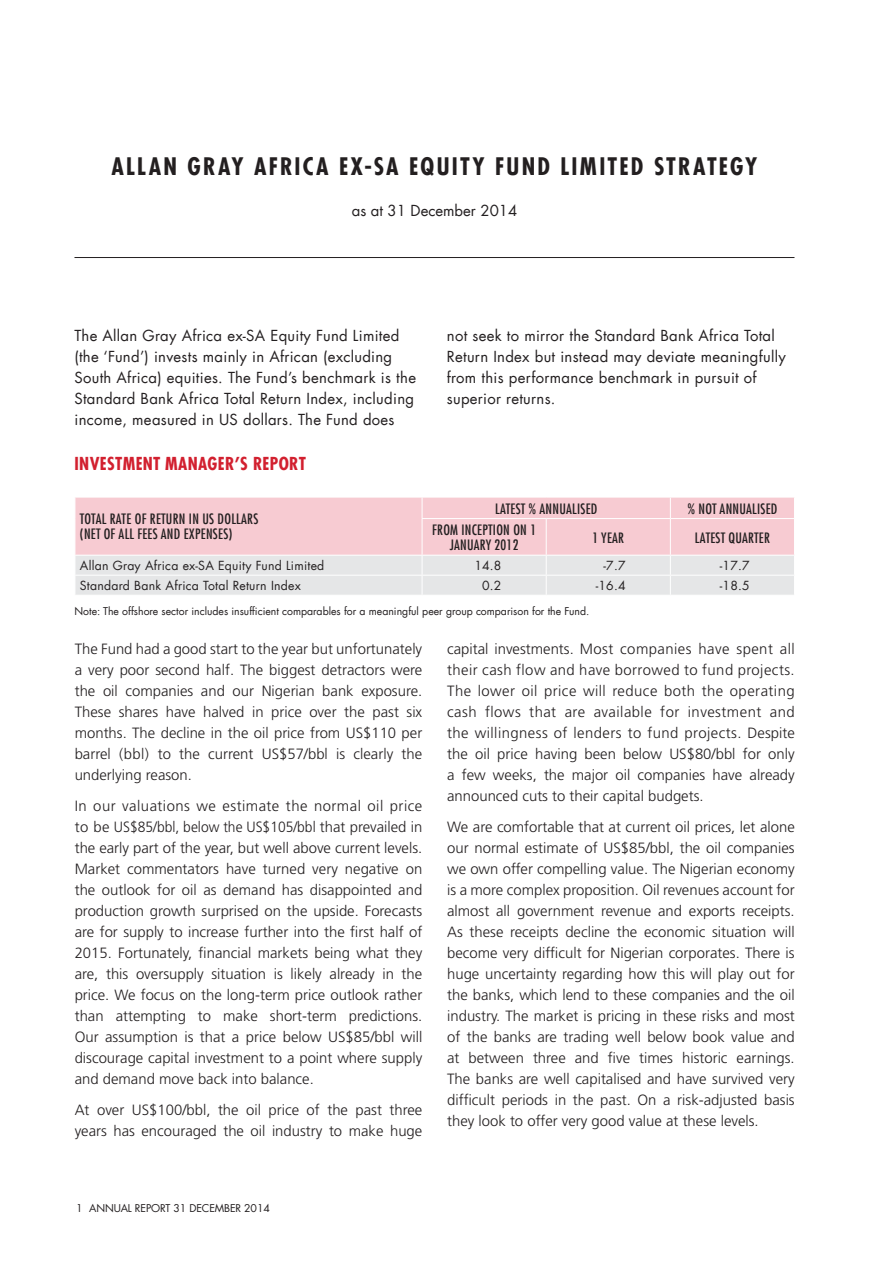
<style>
.page{position:relative;width:869px;height:1265px;background:#fff}
.page>*{position:absolute;margin:0;border:0;box-sizing:border-box;transform-origin:0 0}
.t1{font:700 condensed 23.62px "Futura Com";letter-spacing:.095em;color:#231f20}
.t2{font:700 condensed 17.5px "Futura Com";letter-spacing:.02em;color:#d2202f}
.t3{font:300 14.88px/21px "Frutiger";color:#231f20;text-align:justify}
.t4{font:14.88px/21px "Futura Com";letter-spacing:.02em;color:#231f20}
.t5{font:14.88px "Futura Com";color:#231f20}
.t6{font:500 condensed 14px/15px "Futura Com";letter-spacing:.02em;color:#231f20}
.t7{font:12.25px "Futura Com";letter-spacing:.02em;color:#231f20}
.t8{font:10.5px "Futura Com";color:#231f20}
</style>
<div class="page">
<hr style="left:74px;top:257px;width:720px;height:1px;background:#231f20">
<svg style="left:75px;top:497px;width:719px;height:98px"></svg>
<h1 class="t1" style="left:111px;top:151px;width:647px">ALLAN GRAY AFRICA EX-SA EQUITY FUND LIMITED STRATEGY</h1>
<p class="t5" style="left:351px;top:200px;width:167px">as at 31 December 2014</p>
<p class="t4" style="left:74px;top:325px;width:343px">The Allan Gray Africa ex-SA Equity Fund Limited (the ‘Fund’) invests mainly in African (excluding South Africa) equities. The Fund’s benchmark is the Standard Bank Africa Total Return Index, including income, measured in US dollars. The Fund does</p>
<p class="t4" style="left:446px;top:325px;width:340px">not seek to mirror the Standard Bank Africa Total Return Index but instead may deviate meaningfully from this performance benchmark in pursuit of superior returns.</p>
<p class="t2" style="left:74px;top:452px;width:233px">INVESTMENT MANAGER’S REPORT</p>
<p class="t6" style="left:80px;top:511px;width:180px">TOTAL RATE OF RETURN IN US DOLLARS (NET OF ALL FEES AND EXPENSES)</p>
<p class="t6" style="left:495px;top:501px;width:104px">LATEST % ANNUALISED</p>
<p class="t6" style="left:687px;top:501px;width:91px">% NOT ANNUALISED</p>
<p class="t6" style="left:432px;top:522px;width:105px;text-align:center">FROM INCEPTION ON 1<br>JANUARY 2012</p>
<p class="t6" style="left:592px;top:530px;width:33px">1 YEAR</p>
<p class="t6" style="left:694px;top:530px;width:76px">LATEST QUARTER</p>
<p class="t7" style="left:80px;top:557px;width:246px">Allan Gray Africa ex-SA Equity Fund Limited</p>
<p class="t7" style="left:474px;top:557px;width:29px">14.8</p>
<p class="t7" style="left:603px;top:557px;width:24px">-7.7</p>
<p class="t7" style="left:719px;top:557px;width:31px">-17.7</p>
<p class="t7" style="left:80px;top:577px;width:222px">Standard Bank Africa Total Return Index</p>
<p class="t7" style="left:482px;top:577px;width:21px">0.2</p>
<p class="t7" style="left:595px;top:577px;width:31px">-16.4</p>
<p class="t7" style="left:719px;top:577px;width:31px">-18.5</p>
<p class="t8" style="left:74px;top:604px;width:516px">Note: The offshore sector includes insufficient comparables for a meaningful peer group comparison for the Fund.</p>
<p class="t3" style="left:75px;top:638px;width:349px">The Fund had a good start to the year but unfortunately a very poor second half. The biggest detractors were the oil companies and our Nigerian bank exposure.<br>These shares have halved in price over the past six months. The decline in the oil price from US$110 per barrel (bbl) to the current US$57/bbl is clearly the underlying reason.</p>
<p class="t3" style="left:75px;top:795px;width:349px">In our valuations we estimate the normal oil price to be US$85/bbl, below the US$105/bbl that prevailed in the early part of the year, but well above current levels.<br>Market commentators have turned very negative on the outlook for oil as demand has disappointed and production growth surprised on the upside. Forecasts are for supply to increase further into the first half of 2015. Fortunately, financial markets being what they are, this oversupply situation is likely already in the price. We focus on the long-term price outlook rather than attempting to make short-term predictions.<br>Our assumption is that a price below US$85/bbl will discourage capital investment to a point where supply and demand move back into balance.</p>
<p class="t3" style="left:75px;top:1099px;width:349px">At over US$100/bbl, the oil price of the past three years has encouraged the oil industry to make huge</p>
<p class="t3" style="left:447px;top:638px;width:349px">capital investments. Most companies have spent all their cash flow and have borrowed to fund projects.<br>The lower oil price will reduce both the operating cash flows that are available for investment and the willingness of lenders to fund projects. Despite the oil price having been below US$80/bbl for only a few weeks, the major oil companies have already announced cuts to their capital budgets.</p>
<p class="t3" style="left:447px;top:816px;width:349px">We are comfortable that at current oil prices, let alone our normal estimate of US$85/bbl, the oil companies we own offer compelling value. The Nigerian economy is a more complex proposition. Oil revenues account for almost all government revenue and exports receipts.<br>As these receipts decline the economic situation will become very difficult for Nigerian corporates. There is huge uncertainty regarding how this will play out for the banks, which lend to these companies and the oil industry. The market is pricing in these risks and most of the banks are trading well below book value and at between three and five times historic earnings.<br>The banks are well capitalised and have survived very difficult periods in the past. On a risk-adjusted basis they look to offer very good value at these levels.</p>
<p class="t8" style="left:76px;top:1201px;width:195px">1 ANNUAL REPORT 31 DECEMBER 2014</p>
</div>
